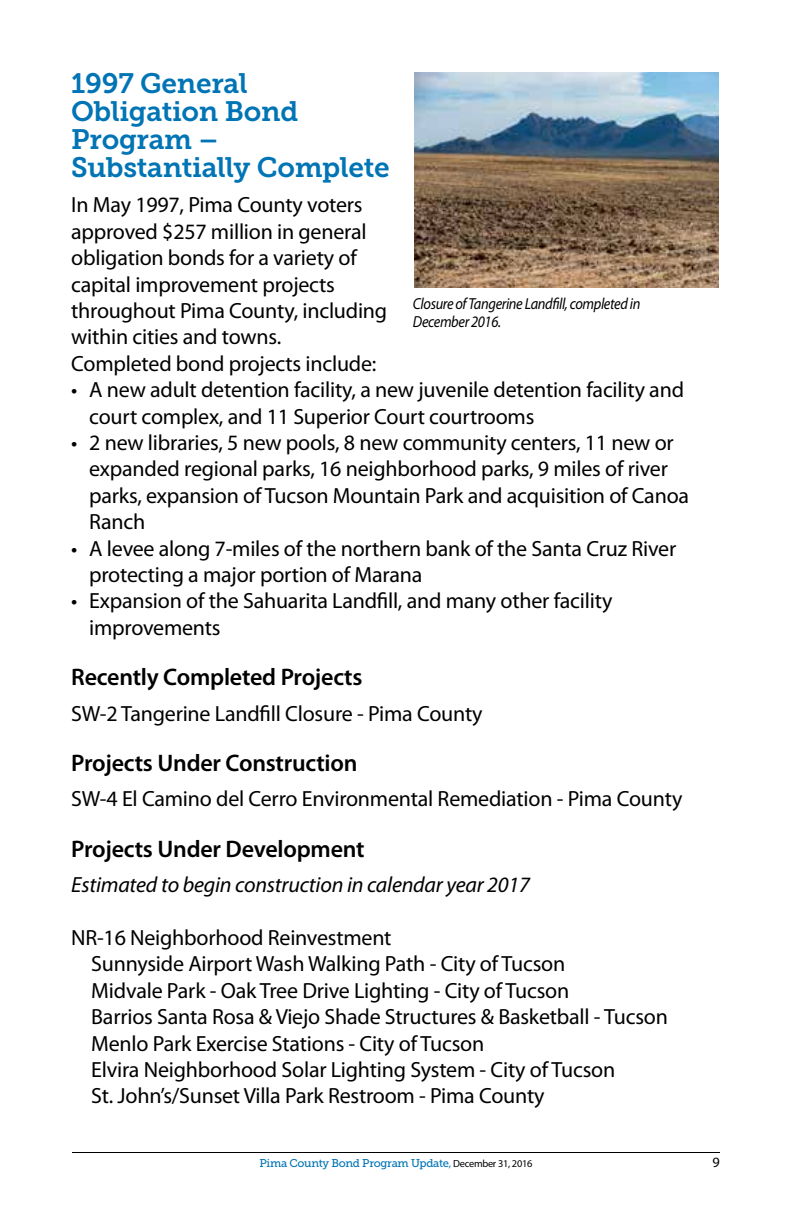
<style>
.page{position:relative;width:792px;height:1224px;background:#fff}
.page>*{position:absolute;margin:0;border:0;box-sizing:border-box;transform-origin:0 0}
.t1{font:28px/28px "Museo Slab 700";letter-spacing:-.01em;color:#0074b5}
.t2{font:600 24px "Myriad Pro";letter-spacing:-.01em;color:#000}
.t3{font:22px/26.4px "Myriad Pro";letter-spacing:-.01em;color:#000}
.t4{font:italic 22px "Myriad Pro";letter-spacing:-.01em;color:#000}
.t5{font:italic 16px/18px "Myriad Pro";letter-spacing:-.025em;color:#000;scale:.9 1}
.t6{font:14.2px "Myriad Pro";color:#000}
.t7{font:11.2px "Museo Slab 500";letter-spacing:-.025em;color:#0074b5}
.s1{font-family:"Myriad Pro"}
.s2{font-family:"Myriad Pro";font-size:10.4px;color:#000}
</style>
<div class="page">
<hr style="left:72px;top:1152px;width:648px;height:1px;background:#000">
<img style="left:414px;top:72px;width:305px;height:216px">
<p class="t1" style="left:71px;top:69px;width:320px">1997 General<br>Obligation Bond<br>Program –<br>Substantially Complete</p>
<p class="t3" style="left:71px;top:191px;width:318px">In May 1997, Pima County voters approved $257 million in general obligation bonds for a variety of capital improvement projects throughout Pima County, including within cities and towns.<br>Completed bond projects include:</p>
<p class="t3" style="left:89px;top:376px;width:596px;text-indent:-18px">• A new adult detention facility, a new juvenile detention facility and court complex, and 11 Superior Court courtrooms</p>
<p class="t3" style="left:89px;top:429px;width:601px;text-indent:-18px">• 2 new libraries, 5 new pools, 8 new community centers, 11 new or expanded regional parks, 16 neighborhood parks, 9 miles of river parks, expansion of Tucson Mountain Park and acquisition of Canoa Ranch</p>
<p class="t3" style="left:89px;top:535px;width:589px;text-indent:-18px">• A levee along 7-miles of the northern bank of the Santa Cruz River protecting a major portion of Marana</p>
<p class="t3" style="left:89px;top:587px;width:525px;text-indent:-18px">• Expansion of the Sahuarita Landfill, and many other facility improvements</p>
<p class="t2" style="left:71px;top:662px;width:293px">Recently Completed Projects</p>
<p class="t3" style="left:71px;top:700px;width:413px">SW-2 Tangerine Landfill Closure - Pima County</p>
<p class="t2" style="left:71px;top:748px;width:288px">Projects Under Construction</p>
<p class="t3" style="left:71px;top:785px;width:613px">SW-4 El Camino del Cerro Environmental Remediation - Pima County</p>
<p class="t2" style="left:71px;top:833px;width:295px">Projects Under Development</p>
<p class="t4" style="left:71px;top:871px;width:460px">Estimated to begin construction in calendar year 2017</p>
<p class="t3" style="left:91px;top:924px;width:578px;text-indent:-20px">NR-16 Neighborhood Reinvestment<br>Sunnyside Airport Wash Walking Path - City of Tucson<br>Midvale Park - Oak Tree Drive Lighting - City of Tucson<br>Barrios Santa Rosa &amp; Viejo Shade Structures &amp; Basketball - Tucson Menlo Park Exercise Stations - City of Tucson<br>Elvira Neighborhood Solar Lighting System - City of Tucson<br>St. John’s/Sunset Villa Park Restroom - Pima County</p>
<p class="t5" style="left:413px;top:295px;width:254px">Closure of Tangerine Landfill, completed in<br>December 2016.</p>
<p class="t7" style="left:260px;top:1157px;width:274px">Pima County Bond Program Update<span class="s1">,</span> <span class="s2">December 31, 2016</span></p>
<p class="t6" style="left:712px;top:1154px;width:9px">9</p>
</div>
